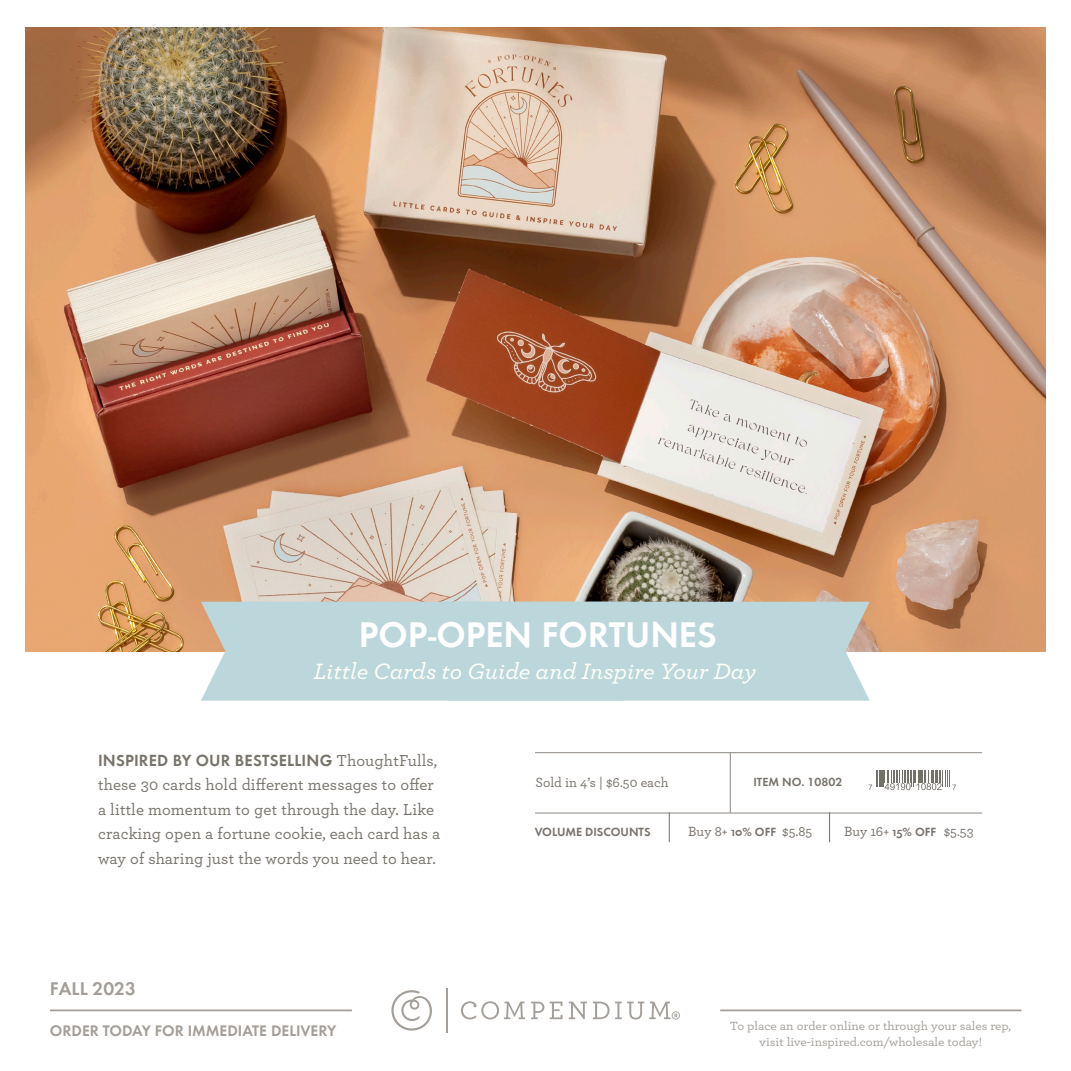
<style>
.page{position:relative;width:1071px;height:1071px;background:#fff}
.page>*{position:absolute;margin:0;border:0;box-sizing:border-box;transform-origin:0 0}
.t1{font:36.75px "Futura SC Dem";color:#fff}
.t2{font:italic 500 23.28px "Archer";color:#fffef7;scale:1.05 1}
.t3{font:19.07px "Futura TOT Dem";color:#a49e98}
.t4{font:500 16.62px/24.5px "Archer";letter-spacing:.01em;color:#78736b}
.t5{font:15.75px "Futura SC Dem";color:#a49e98}
.Price_Line{font:500 14px "Archer";color:#78736b}
.t6{font:500 14px "Archer";letter-spacing:-.005em;color:#79726d}
.t7{font:500 12.42px "Archer";color:#a49e98;scale:1.05 1}
.t8{font:12.25px "Futura SC Dem";color:#79726d}
.t9{font:12.25px "Futura TOT Dem";color:#78736b}
.s1{font-family:"Futura SC Dem";font-weight:400}
</style>
<div class="page">
<img style="left:25px;top:27px;width:1021px;height:624px">
<svg style="left:869px;top:770px;width:87px;height:20px"></svg>
<hr style="left:535px;top:813px;width:447px;height:1px;background:#8c8782">
<hr style="left:535px;top:752px;width:447px;height:1px;background:#8c8782">
<hr style="left:730px;top:752px;width:1px;height:61px;background:#8c8782">
<hr style="left:669px;top:812px;width:1px;height:30px;background:#6c6d70">
<hr style="left:829px;top:812px;width:1px;height:30px;background:#6c6d70">
<hr style="left:50px;top:1010px;width:302px;height:1px;background:#a49e98">
<svg style="left:391px;top:990px;width:41px;height:41px"></svg>
<hr style="left:446px;top:988px;width:2px;height:44px;background:#a49e98">
<svg style="left:461px;top:1001px;width:219px;height:19px"></svg>
<hr style="left:720px;top:1010px;width:301px;height:1px;background:#a49e98">
<div style="left:201px;top:602px;width:669px;height:99px;background:#bbd7dc"></div>
<p class="t1" style="left:359px;top:613px;width:359px">POP-OPEN FORTUNES</p>
<p class="t2" style="left:313px;top:654px;width:423px">Little Cards to Guide and Inspire Your Day</p>
<p class="t4" style="left:98px;top:747px;width:344px"><span class="s1">INSPIRED BY OUR BESTSELLING</span> ThoughtFulls, these 30 cards hold different messages to offer a little momentum to get through the day. Like cracking open a fortune cookie, each card has a way of sharing just the words you need to hear.</p>
<p class="Price_Line" style="left:536px;top:772px;width:134px">Sold in 4’s | $6.50 each</p>
<p class="t9" style="left:753px;top:775px;width:90px">ITEM NO. 10802</p>
<p class="t8" style="left:535px;top:825px;width:117px">VOLUME DISCOUNTS</p>
<p class="t6" style="left:688px;top:821px;width:41px">Buy 8+</p>
<p class="t8" style="left:731px;top:824px;width:47px">10% OFF</p>
<p class="Price_Line" style="left:782px;top:821px;width:32px">$5.85</p>
<p class="t6" style="left:844px;top:821px;width:47px">Buy 16+</p>
<p class="t8" style="left:892px;top:824px;width:45px">15% OFF</p>
<p class="t6" style="left:944px;top:821px;width:31px">$5.53</p>
<p class="t3" style="left:50px;top:977px;width:87px">FALL 2023</p>
<p class="t5" style="left:50px;top:1021px;width:288px">ORDER TODAY FOR IMMEDIATE DELIVERY</p>
<p class="t7" style="left:730px;top:1017px;width:269px">To place an order online or through your sales rep,</p>
<p class="t7" style="left:759px;top:1033px;width:214px">visit live-inspired.com/wholesale today!</p>
</div>
